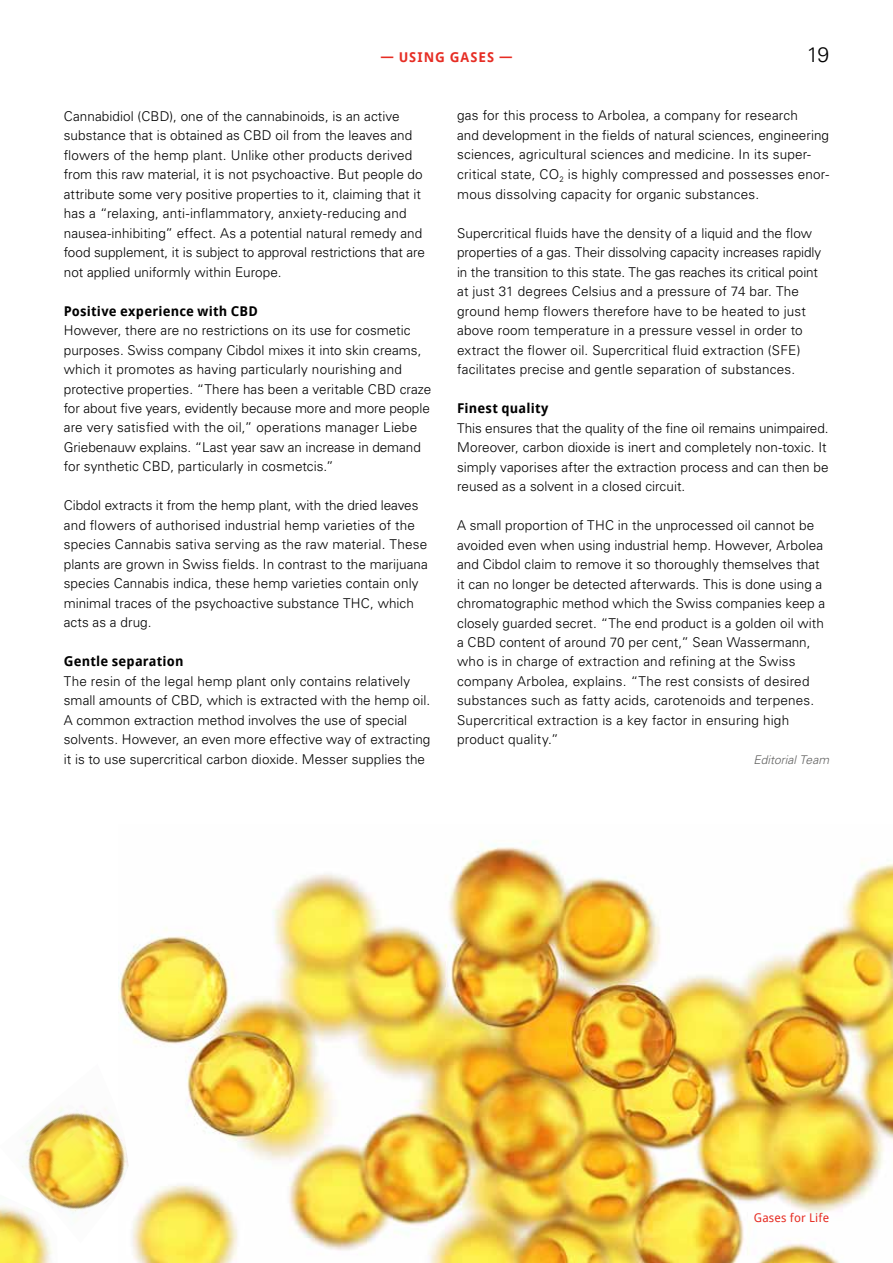
<style>
.page{position:relative;width:893px;height:1263px;background:#fff}
.page>*{position:absolute;margin:0;border:0;box-sizing:border-box;transform-origin:0 0}
.t1{font:300 21px "Univers CE";color:#000}
.t2{font:300 13.5px/19.5px "Univers CE";letter-spacing:.005em;color:#000}
.t3{font:700 13.5px "Droid Sans";letter-spacing:.015em;color:#000}
.t4{font:700 13.5px "Droid Sans";letter-spacing:.07em;color:#e62d24}
.t5{font:italic 300 12px "Univers CE";letter-spacing:.01em;color:#626261}
.t6{font:12px "Droid Sans";letter-spacing:.02em;color:#e62d24}
</style>
<div class="page">
<img style="left:118px;top:841px;width:775px;height:422px">
<img style="left:22px;top:1064px;width:107px;height:179px">
<img style="left:0;top:1194px;width:58px;height:69px">
<p class="t4" style="left:380px;top:49px;width:134px">— USING GASES —</p>
<h1 class="t1" style="left:807px;top:43px;width:24px">19</h1>
<p class="t2" style="left:64px;top:106px;width:363px">Cannabidiol (CBD), one of the cannabinoids, is an active substance that is obtained as CBD oil from the leaves and flowers of the hemp plant. Unlike other products derived from this raw material, it is not psychoactive. But people do attribute some very positive properties to it, claiming that it has a “relaxing, anti-inflammatory, anxiety-reducing and nausea-inhibiting” effect. As a potential natural remedy and food supplement, it is subject to approval restrictions that are not applied uniformly within Europe.</p>
<p class="t3" style="left:64px;top:303px;width:196px">Positive experience with CBD</p>
<p class="t2" style="left:64px;top:321px;width:369px">However, there are no restrictions on its use for cosmetic purposes. Swiss company Cibdol mixes it into skin creams, which it promotes as having particularly nourishing and protective properties. “There has been a veritable CBD craze for about five years, evidently because more and more people are very satisfied with the oil,” operations manager Liebe Griebenauw explains. “Last year saw an increase in demand for synthetic CBD, particularly in cosmetcis.”</p>
<p class="t2" style="left:64px;top:496px;width:366px">Cibdol extracts it from the hemp plant, with the dried leaves and flowers of authorised industrial hemp varieties of the species Cannabis sativa serving as the raw material. These plants are grown in Swiss fields. In contrast to the marijuana species Cannabis indica, these hemp varieties contain only minimal traces of the psychoactive substance THC, which acts as a drug.</p>
<p class="t3" style="left:64px;top:654px;width:121px">Gentle separation</p>
<p class="t2" style="left:64px;top:672px;width:368px">The resin of the legal hemp plant only contains relatively small amounts of CBD, which is extracted with the hemp oil.<br>A common extraction method involves the use of special solvents. However, an even more effective way of extracting it is to use supercritical carbon dioxide. Messer supplies the</p>
<p class="t2" style="left:457px;top:106px;width:373px">gas for this process to Arbolea, a company for research<br>and development in the fields of natural sciences, engineering sciences, agricultural sciences and medicine. In its super&shy;critical state, CO<sub>2</sub> is highly compressed and possesses enor&shy;mous dissolving capacity for organic substances.</p>
<p class="t2" style="left:457px;top:223px;width:366px">Supercritical fluids have the density of a liquid and the flow properties of a gas. Their dissolving capacity increases rapidly in the transition to this state. The gas reaches its critical point at just 31 degrees Celsius and a pressure of 74 bar. The ground hemp flowers therefore have to be heated to just above room temperature in a pressure vessel in order to extract the flower oil. Supercritical fluid extraction (SFE) facilitates precise and gentle separation of substances.</p>
<p class="t3" style="left:457px;top:400px;width:93px">Finest quality</p>
<p class="t2" style="left:457px;top:418px;width:373px">This ensures that the quality of the fine oil remains unimpaired.<br>Moreover, carbon dioxide is inert and completely non-toxic. It simply vaporises after the extraction process and can then be reused as a solvent in a closed circuit.</p>
<p class="t2" style="left:457px;top:516px;width:370px">A small proportion of THC in the unprocessed oil cannot be avoided even when using industrial hemp. However, Arbolea and Cibdol claim to remove it so thoroughly themselves that it can no longer be detected afterwards. This is done using a chromatographic method which the Swiss companies keep a closely guarded secret. “The end product is a golden oil with a CBD content of around 70 per cent,” Sean Wassermann, who is in charge of extraction and refining at the Swiss company Arbolea, explains. “The rest consists of desired substances such as fatty acids, carotenoids and terpenes.<br>Supercritical extraction is a key factor in ensuring high product quality.”</p>
<p class="t5" style="left:753px;top:753px;width:77px">Editorial Team</p>
<p class="t6" style="left:754px;top:1211px;width:77px">Gases for Life</p>
</div>
